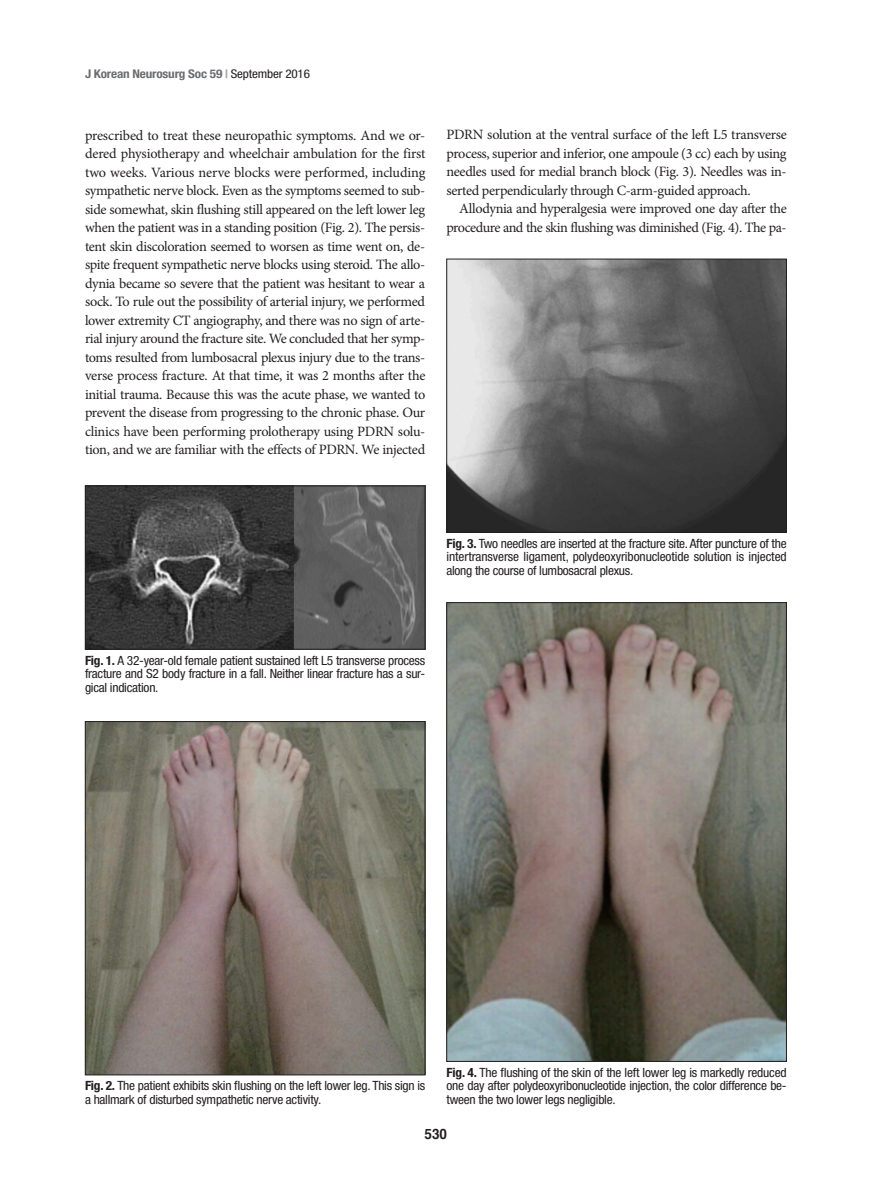
<style>
.page{position:relative;width:893px;height:1191px;background:#fff}
.page>*{position:absolute;margin:0;border:0;box-sizing:border-box;transform-origin:0 0}
.본문_JKNS{font:14.25px/18.5px "Minion Pro";letter-spacing:-.03em;color:#231f20;text-align:justify}
.t1{font:700 14.25px "Helvetica";color:#231f20;scale:.95 1}
.그림제목_JKNS{font:condensed 12.75px/13.5px "Helvetica Neue LT Std";letter-spacing:-.02em;color:#231f20;text-align:justify;scale:1.05 1}
.t2{font:700 condensed 12px "Helvetica Neue LT Std";letter-spacing:-.015em;color:#6c6d70;scale:1.1 1}
.s1{color:#a8a9ad}
.s2{font-weight:400;color:#231f20}
.s3{font-weight:700}
</style>
<div class="page">
<img style="left:87px;top:488px;width:336px;height:159px">
<div style="left:85px;top:486px;width:340px;height:163px;border:1px solid #231f20"></div>
<img style="left:87px;top:723px;width:336px;height:350px">
<div style="left:85px;top:721px;width:340px;height:354px;border:1px solid #231f20"></div>
<img style="left:448px;top:261px;width:337px;height:269px">
<div style="left:446px;top:259px;width:341px;height:273px;border:1px solid #231f20"></div>
<img style="left:448px;top:604px;width:337px;height:455px">
<div style="left:446px;top:602px;width:341px;height:459px;border:1px solid #231f20"></div>
<p class="t2" style="left:85px;top:66px;width:206px">J Korean Neurosurg Soc 59 <span class="s1">|</span> <span class="s2">September 2016</span></p>
<p class="본문_JKNS" style="left:85px;top:126px;width:342px">prescribed to treat these neuropathic symptoms. And we or&shy;dered physiotherapy and wheelchair ambulation for the first two weeks. Various nerve blocks were performed, including sympathetic nerve block. Even as the symptoms seemed to sub&shy;side somewhat, skin flushing still appeared on the left lower leg when the patient was in a standing position (Fig. 2). The persis&shy;tent skin discoloration seemed to worsen as time went on, de&shy;spite frequent sympathetic nerve blocks using steroid. The allo&shy;dynia became so severe that the patient was hesitant to wear a sock. To rule out the possibility of arterial injury, we performed lower extremity CT angiography, and there was no sign of arte&shy;rial injury around the fracture site. We concluded that her symp&shy;toms resulted from lumbosacral plexus injury due to the trans&shy;verse process fracture. At that time, it was 2 months after the initial trauma. Because this was the acute phase, we wanted to prevent the disease from progressing to the chronic phase. Our clinics have been performing prolotherapy using PDRN solu&shy;tion, and we are familiar with the effects of PDRN. We injected</p>
<p class="본문_JKNS" style="left:446px;top:126px;width:342px">PDRN solution at the ventral surface of the left L5 transverse process, superior and inferior, one ampoule (3 cc) each by using needles used for medial branch block (Fig. 3). Needles was in&shy;serted perpendicularly through C-arm-guided approach.</p>
<p class="본문_JKNS" style="left:446px;top:200px;width:342px;text-align:right">Allodynia and hyperalgesia were improved one day after the procedure and the skin flushing was diminished (Fig. 4). The pa-</p>
<p class="그림제목_JKNS" style="left:446px;top:536px;width:326px"><span class="s3">Fig. 3.</span> Two needles are inserted at the fracture site. After puncture of the intertransverse ligament, polydeoxyribonucleotide solution is injected along the course of lumbosacral plexus.</p>
<p class="그림제목_JKNS" style="left:85px;top:653px;width:325px"><span class="s3">Fig. 1.</span> A 32-year-old female patient sustained left L5 transverse process fracture and S2 body fracture in a fall. Neither linear fracture has a sur&shy;gical indication.</p>
<p class="그림제목_JKNS" style="left:85px;top:1079px;width:326px"><span class="s3">Fig. 2.</span> The patient exhibits skin flushing on the left lower leg. This sign is a hallmark of disturbed sympathetic nerve activity.</p>
<p class="그림제목_JKNS" style="left:446px;top:1065px;width:325px"><span class="s3">Fig. 4.</span> The flushing of the skin of the left lower leg is markedly reduced one day after polydeoxyribonucleotide injection, the color difference be&shy;tween the two lower legs negligible.</p>
<p class="t1" style="left:425px;top:1123px;width:25px">530</p>
</div>
